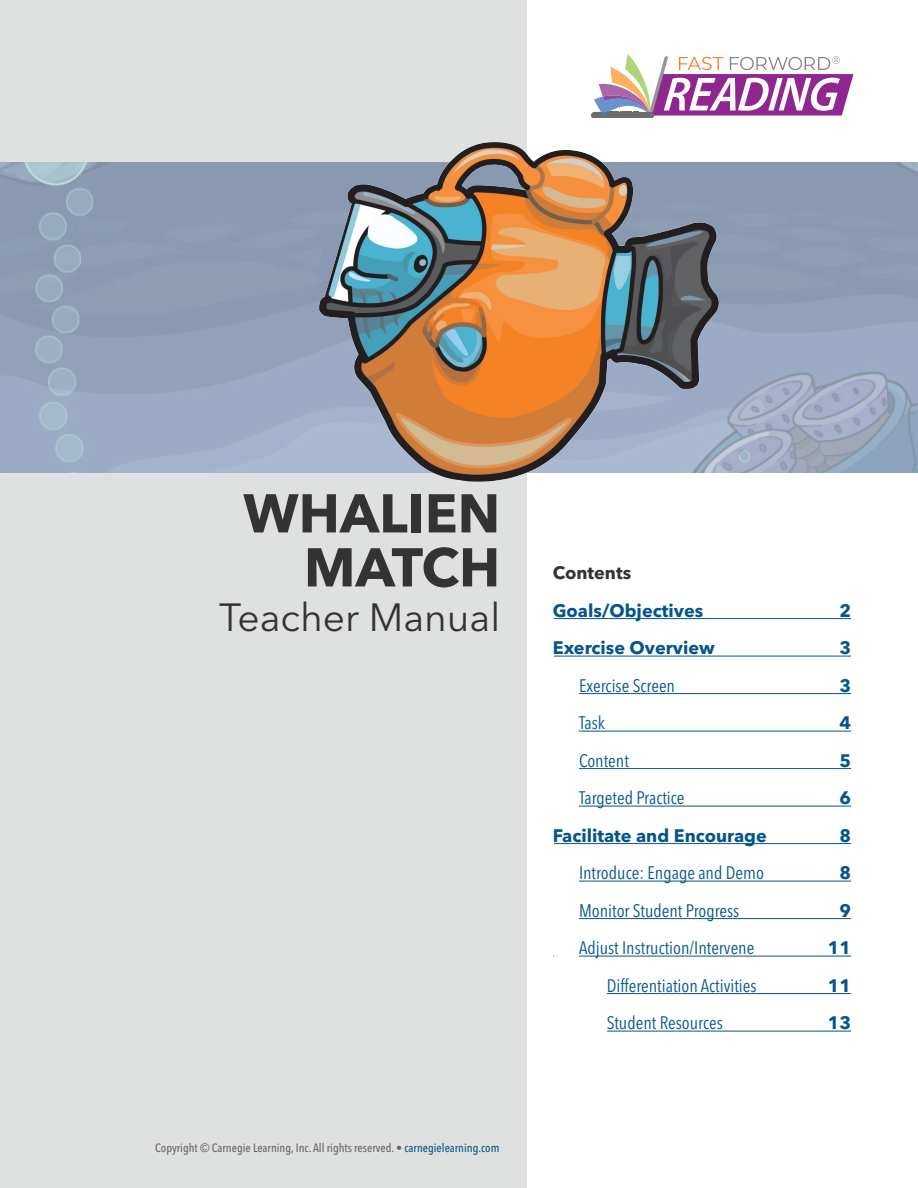
<style>
.page{position:relative;width:918px;height:1188px;background:#fff}
.page>*{position:absolute;margin:0;border:0;box-sizing:border-box;transform-origin:0 0}
.Titles_-_Align_Right{font:700 54px/54px "Avenir Next LT Pro";color:#333;text-align:right}
.Titles_-_Align_Right-2{font:39px "Avenir Next LT Pro";color:#333}
.t1{font:condensed 18px "Avenir Next LT Pro";color:#05558b}
.Titles_-_Align_Right-3{font:700 18px/37.5px "Avenir Next LT Pro";color:#05558b}
.Titles_-_Align_Right-4{font:700 18px "Avenir Next LT Pro";color:#333}
.t2{font:500 condensed 12px "Avenir Next LT Pro";color:#666}
.s1{font-weight:400;font-stretch:normal}
.s2{color:#05558b}
</style>
<div class="page">
<div style="left:0;top:0;width:526px;height:1188px;background:#dfe0e0"></div>
<img style="left:0;top:162px;width:918px;height:310px">
<hr style="left:547px;top:618px;width:304px;height:1px;background:#05558b">
<hr style="left:547px;top:656px;width:304px;height:1px;background:#05558b">
<hr style="left:578px;top:693px;width:273px;height:1px;background:#05558b">
<hr style="left:578px;top:731px;width:273px;height:1px;background:#05558b">
<hr style="left:578px;top:768px;width:273px;height:1px;background:#05558b">
<hr style="left:574px;top:806px;width:277px;height:1px;background:#05558b">
<hr style="left:547px;top:843px;width:304px;height:1px;background:#05558b">
<hr style="left:578px;top:881px;width:273px;height:1px;background:#05558b">
<hr style="left:565px;top:918px;width:286px;height:1px;background:#05558b">
<hr style="left:553px;top:956px;width:298px;height:1px;background:#05558b">
<hr style="left:576px;top:993px;width:275px;height:1px;background:#05558b">
<hr style="left:594px;top:1031px;width:257px;height:1px;background:#05558b">
<img style="left:320px;top:143px;width:399px;height:339px">
<div style="left:572px;top:970px;width:36px;height:66px;background:#fff"></div>
<div style="left:554px;top:867px;width:24px;height:93px;background:#fff"></div>
<div style="left:554px;top:675px;width:24px;height:134px;background:#fff"></div>
<div style="left:529px;top:601px;width:25px;height:253px;background:#fff"></div>
<svg style="left:591px;top:54px;width:263px;height:63px"></svg>
<p class="Titles_-_Align_Right" style="left:243px;top:486px;width:258px">WHALIEN<br>MATCH</p>
<p class="Titles_-_Align_Right-2" style="left:219px;top:595px;width:283px">Teacher Manual</p>
<p class="t2" style="left:155px;top:1141px;width:346px">Copyright <span class="s1">©</span> Carnegie Learning, Inc. All rights reserved. • <span class="s2">carnegielearning.com</span></p>
<p class="Titles_-_Align_Right-4" style="left:553px;top:562px;width:80px">Contents</p>
<p class="Titles_-_Align_Right-3" style="left:553px;top:591px;width:152px">Goals/Objectives</p>
<p class="Titles_-_Align_Right-3" style="left:553px;top:629px;width:164px">Exercise Overview</p>
<p class="t1" style="left:579px;top:674px;width:98px">Exercise Screen</p>
<p class="t1" style="left:579px;top:712px;width:28px">Task</p>
<p class="t1" style="left:579px;top:749px;width:51px">Content</p>
<p class="t1" style="left:579px;top:787px;width:107px">Targeted Practice</p>
<p class="Titles_-_Align_Right-3" style="left:553px;top:816px;width:216px">Facilitate and Encourage</p>
<p class="t1" style="left:579px;top:862px;width:186px">Introduce: Engage and Demo</p>
<p class="t1" style="left:579px;top:899px;width:162px">Monitor Student Progress</p>
<p class="t1" style="left:579px;top:937px;width:177px">Adjust Instruction/Intervene</p>
<p class="t1" style="left:607px;top:974px;width:151px">Differentiation Activities</p>
<p class="t1" style="left:607px;top:1012px;width:118px">Student Resources</p>
<p class="Titles_-_Align_Right-3" style="left:839px;top:592px;width:13px">2</p>
<p class="Titles_-_Align_Right-3" style="left:839px;top:629px;width:13px">3</p>
<p class="Titles_-_Align_Right-3" style="left:839px;top:667px;width:13px">3</p>
<p class="Titles_-_Align_Right-3" style="left:839px;top:704px;width:13px">4</p>
<p class="Titles_-_Align_Right-3" style="left:839px;top:742px;width:13px">5</p>
<p class="Titles_-_Align_Right-3" style="left:839px;top:779px;width:13px">6</p>
<p class="Titles_-_Align_Right-3" style="left:839px;top:817px;width:13px">8<br>8</p>
<p class="Titles_-_Align_Right-3" style="left:839px;top:892px;width:13px">9</p>
<p class="Titles_-_Align_Right-3" style="left:828px;top:929px;width:25px">11</p>
<p class="Titles_-_Align_Right-3" style="left:828px;top:967px;width:25px">11</p>
<p class="Titles_-_Align_Right-3" style="left:828px;top:1004px;width:25px">13</p>
</div>
